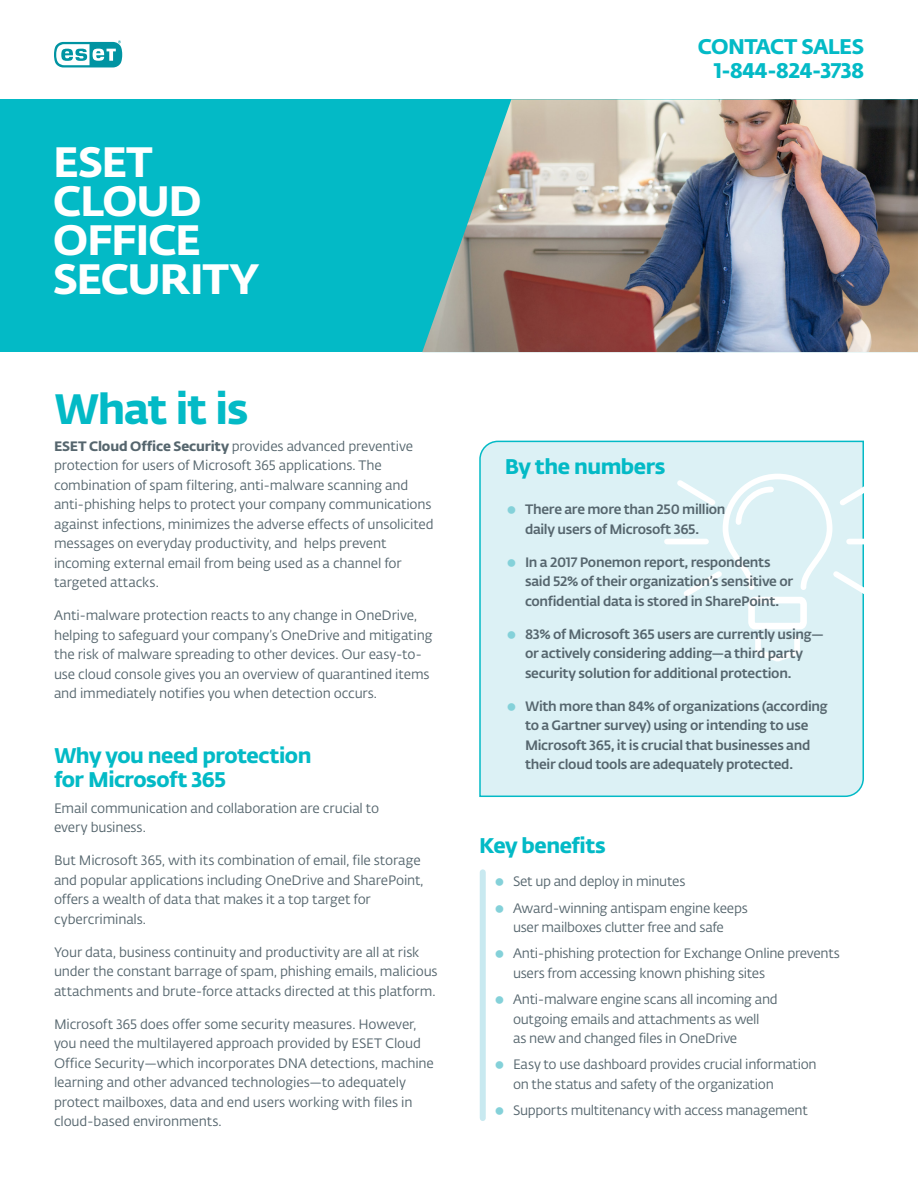
<style>
.page{position:relative;width:918px;height:1188px;background:#fff}
.page>*{position:absolute;margin:0;border:0;box-sizing:border-box;transform-origin:0 0}
.headline1{font:42px "Fedra Sans Alt Pro Bold LF";letter-spacing:-.03em;color:#fff}
.headline7{font:42px "Fedra Sans Alt Pro Bold LF";letter-spacing:-.03em;color:#03bac6}
.headline2{font:21px/24px "Fedra Sans Alt Pro Bold LF";letter-spacing:-.025em;color:#03bac6}
.headline2-2{font:21px "Fedra Sans Alt Pro Bold LF";color:#03bac6}
.bodyText-1{font:13.5px/19.5px "Fedra Sans Alt Pro Book LF";letter-spacing:-.01em;color:#56666e}
.t1{font:13.5px/19.5px "Fedra Sans Alt Pro Med LF";letter-spacing:-.02em;color:#56666e}
.s1{font-family:"Fedra Sans Alt Pro Bold LF"}
</style>
<div class="page">
<div style="left:0;top:99px;width:918px;height:253px;background:#03bac6"></div>
<div style="left:479px;top:440px;width:385px;height:357px;background:#dcf1f5"></div>
<svg style="left:661px;top:471px;width:203px;height:188px;background:#def2f5"></svg>
<img style="left:422px;top:99px;width:496px;height:253px">
<svg style="left:54px;top:41px;width:68px;height:26px"></svg>
<div style="left:480px;top:872px;width:6px;height:246px;background:#c8e9f0"></div>
<p class="headline1" style="left:53px;top:129px;width:101px">ESET</p>
<p class="headline1" style="left:53px;top:168px;width:150px">CLOUD</p>
<p class="headline1" style="left:53px;top:207px;width:149px">OFFICE</p>
<p class="headline1" style="left:53px;top:246px;width:207px">SECURITY</p>
<p class="headline7" style="left:54px;top:376px;width:196px">What it is</p>
<p class="bodyText-1" style="left:54px;top:436px;width:381px"><span class="s1">ESET Cloud Office Security</span> provides advanced preventive protection for users of Microsoft 365 applications. The combination of spam filtering, anti-malware scanning and anti-phishing helps to protect your company communications against infections, minimizes the adverse effects of unsolicited messages on everyday productivity, and helps prevent incoming external email from being used as a channel for targeted attacks.</p>
<p class="bodyText-1" style="left:54px;top:605px;width:380px">Anti-malware protection reacts to any change in OneDrive, helping to safeguard your company’s OneDrive and mitigating the risk of malware spreading to other devices. Our easy-to&shy;use cloud console gives you an overview of quarantined items and immediately notifies you when detection occurs.</p>
<p class="headline2" style="left:54px;top:741px;width:259px">Why you need protection for Microsoft 365</p>
<p class="bodyText-1" style="left:54px;top:798px;width:327px">Email communication and collaboration are crucial to every business.</p>
<p class="bodyText-1" style="left:54px;top:850px;width:371px">But Microsoft 365, with its combination of email, file storage and popular applications including OneDrive and SharePoint, offers a wealth of data that makes it a top target for cybercriminals.</p>
<p class="bodyText-1" style="left:54px;top:942px;width:385px">Your data, business continuity and productivity are all at risk under the constant barrage of spam, phishing emails, malicious attachments and brute-force attacks directed at this platform.</p>
<p class="bodyText-1" style="left:54px;top:1014px;width:381px">Microsoft 365 does offer some security measures. However, you need the multilayered approach provided by ESET Cloud Office Security—which incorporates DNA detections, machine learning and other advanced technologies—to adequately protect mailboxes, data and end users working with files in cloud-based environments.</p>
<p class="headline2" style="left:698px;top:33px;width:168px">CONTACT SALES</p>
<p class="headline2-2" style="left:714px;top:53px;width:151px">1-844-824-3738</p>
<p class="headline2" style="left:505px;top:453px;width:162px">By the numbers</p>
<p class="t1" style="left:525px;top:499px;width:202px">There are more than 250 million daily users of Microsoft 365.</p>
<p class="t1" style="left:525px;top:551px;width:270px">In a 2017 Ponemon report, respondents said 52% of their organization’s sensitive or confidential data is stored in SharePoint.</p>
<p class="t1" style="left:525px;top:623px;width:300px">83% of Microsoft 365 users are currently using— or actively considering adding—a third party security solution for additional protection.</p>
<p class="t1" style="left:525px;top:695px;width:304px">With more than 84% of organizations (according to a Gartner survey) using or intending to use Microsoft 365, it is crucial that businesses and their cloud tools are adequately protected.</p>
<p class="headline2" style="left:479px;top:832px;width:128px">Key benefits</p>
<p class="bodyText-1" style="left:513px;top:871px;width:174px">Set up and deploy in minutes</p>
<p class="bodyText-1" style="left:513px;top:898px;width:236px">Award-winning antispam engine keeps user mailboxes clutter free and safe</p>
<p class="bodyText-1" style="left:513px;top:943px;width:329px">Anti-phishing protection for Exchange Online prevents users from accessing known phishing sites</p>
<p class="bodyText-1" style="left:513px;top:989px;width:266px">Anti-malware engine scans all incoming and outgoing emails and attachments as well<br>as new and changed files in OneDrive</p>
<p class="bodyText-1" style="left:513px;top:1054px;width:305px">Easy to use dashboard provides crucial information on the status and safety of the organization</p>
<p class="bodyText-1" style="left:513px;top:1100px;width:296px">Supports multitenancy with access management</p>
</div>
